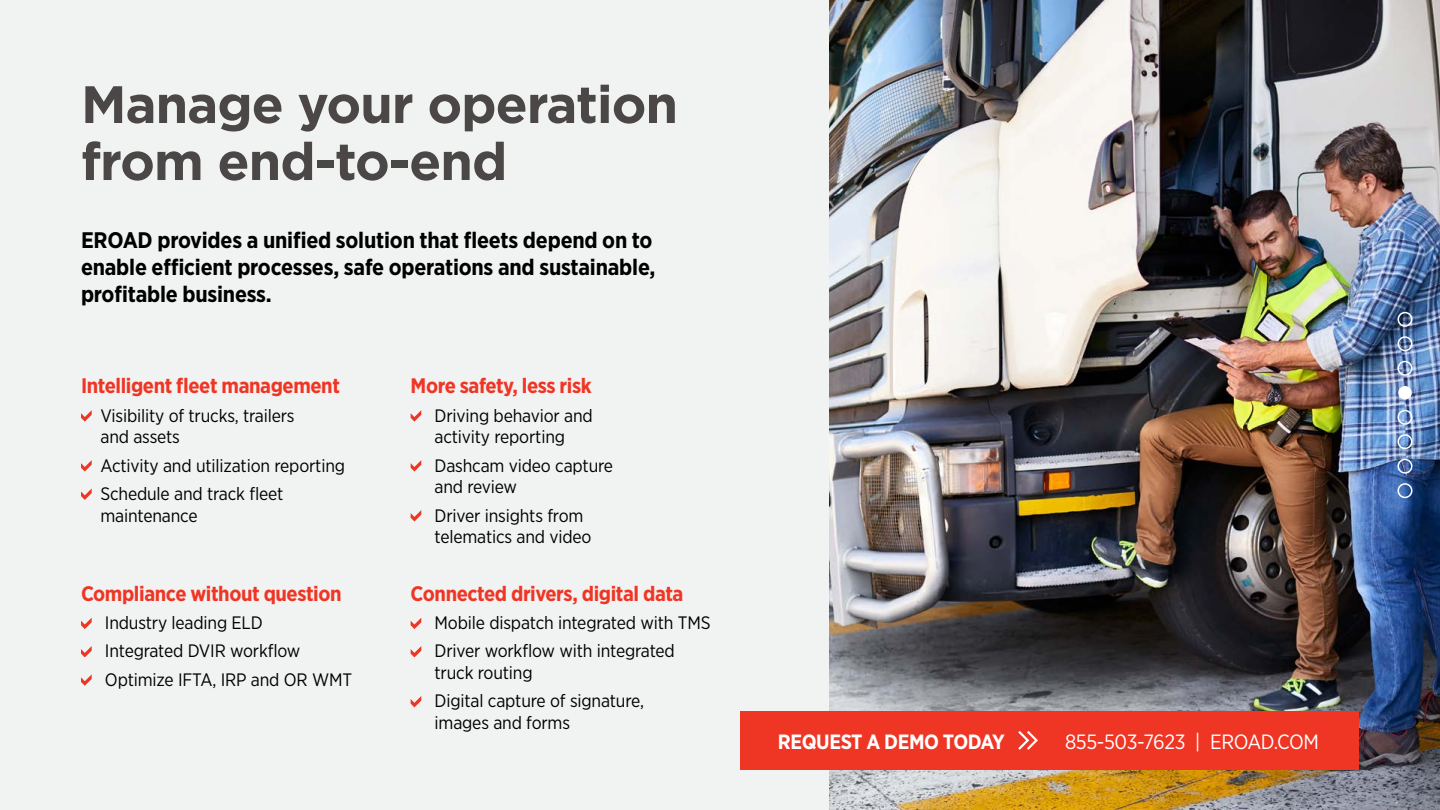
<style>
.page{position:relative;width:1440px;height:810px;background:#f1f2f2}
.page>*{position:absolute;margin:0;border:0;box-sizing:border-box;transform-origin:0 0}
.t1{font:700 52.5px/57px "Gotham";letter-spacing:-.02em;color:#4a4746}
.t2{font:700 22.5px/27px "Gotham Narrow";letter-spacing:-.01em;color:#000}
.t3{font:700 21px "Gotham Narrow";letter-spacing:-.02em;color:#ef3524}
.t4{font:20.7px "Gotham Narrow";letter-spacing:-.02em;color:#fff}
.t5{font:700 20.7px "Gotham Narrow";letter-spacing:-.02em;color:#fff}
.t6{font:18px/28.3px "Gotham Narrow";letter-spacing:-.01em;color:#000}
</style>
<div class="page">
<img style="left:829px;top:0;width:611px;height:810px">
<svg style="left:81px;top:410px;width:11px;height:12px"></svg>
<svg style="left:81px;top:460px;width:11px;height:12px"></svg>
<svg style="left:81px;top:488px;width:11px;height:12px"></svg>
<svg style="left:81px;top:618px;width:11px;height:11px"></svg>
<svg style="left:81px;top:646px;width:11px;height:11px"></svg>
<svg style="left:81px;top:674px;width:11px;height:12px"></svg>
<svg style="left:411px;top:410px;width:10px;height:12px"></svg>
<svg style="left:411px;top:460px;width:10px;height:12px"></svg>
<svg style="left:411px;top:510px;width:10px;height:12px"></svg>
<svg style="left:411px;top:618px;width:10px;height:11px"></svg>
<svg style="left:411px;top:646px;width:10px;height:11px"></svg>
<svg style="left:411px;top:696px;width:10px;height:11px"></svg>
<div style="left:740px;top:711px;width:619px;height:58px;background:#ef3524"></div>
<svg style="left:1018px;top:731px;width:20px;height:19px"></svg>
<div style="left:1397px;top:361px;width:15px;height:15px;border:2px solid #fff;border-radius:50%"></div>
<div style="left:1397px;top:410px;width:15px;height:15px;border:2px solid #fff;border-radius:50%"></div>
<div style="left:1397px;top:336px;width:15px;height:15px;border:2px solid #fff;border-radius:50%"></div>
<div style="left:1397px;top:312px;width:15px;height:15px;border:2px solid #fff;border-radius:50%"></div>
<div style="left:1398px;top:386px;width:14px;height:14px;background:#fff;border-radius:50%"></div>
<div style="left:1397px;top:434px;width:15px;height:15px;border:2px solid #fff;border-radius:50%"></div>
<div style="left:1397px;top:459px;width:15px;height:15px;border:2px solid #fff;border-radius:50%"></div>
<div style="left:1397px;top:483px;width:15px;height:15px;border:2px solid #fff;border-radius:50%"></div>
<h1 class="t1" style="left:81px;top:79px;width:599px">Manage your operation from end-to-end</h1>
<p class="t2" style="left:81px;top:227px;width:576px">EROAD provides a unified solution that fleets depend on to enable efficient processes, safe operations and sustainable, profitable business.</p>
<p class="t3" style="left:81px;top:376px;width:260px">Intelligent fleet management</p>
<p class="t6" style="left:100px;top:405px;width:196px;line-height:21.6px">Visibility of trucks, trailers and assets</p>
<p class="t6" style="left:100px;top:452px;width:246px">Activity and utilization reporting<br>Schedule and track fleet</p>
<p class="t6" style="left:100px;top:502px;width:99px">maintenance</p>
<p class="t3" style="left:81px;top:584px;width:262px">Compliance without question</p>
<p class="t6" style="left:105px;top:610px;width:249px">Industry leading ELD<br>Integrated DVIR workflow<br>Optimize IFTA, IRP and OR WMT</p>
<p class="t3" style="left:411px;top:376px;width:183px">More safety, less risk</p>
<p class="t6" style="left:435px;top:405px;width:160px;line-height:21.6px">Driving behavior and activity reporting</p>
<p class="t6" style="left:435px;top:455px;width:180px;line-height:21.6px">Dashcam video capture and review</p>
<p class="t6" style="left:435px;top:505px;width:158px;line-height:21.6px">Driver insights from telematics and video</p>
<p class="t3" style="left:411px;top:584px;width:274px">Connected drivers, digital data</p>
<p class="t6" style="left:435px;top:610px;width:278px">Mobile dispatch integrated with TMS<br>Driver workflow with integrated</p>
<p class="t6" style="left:435px;top:659px;width:211px">truck routing<br>Digital capture of signature,</p>
<p class="t6" style="left:435px;top:709px;width:137px">images and forms</p>
<p class="t5" style="left:778px;top:732px;width:229px">REQUEST A DEMO TODAY</p>
<p class="t4" style="left:1065px;top:732px;width:255px">855-503-7623 | EROAD.COM</p>
</div>
